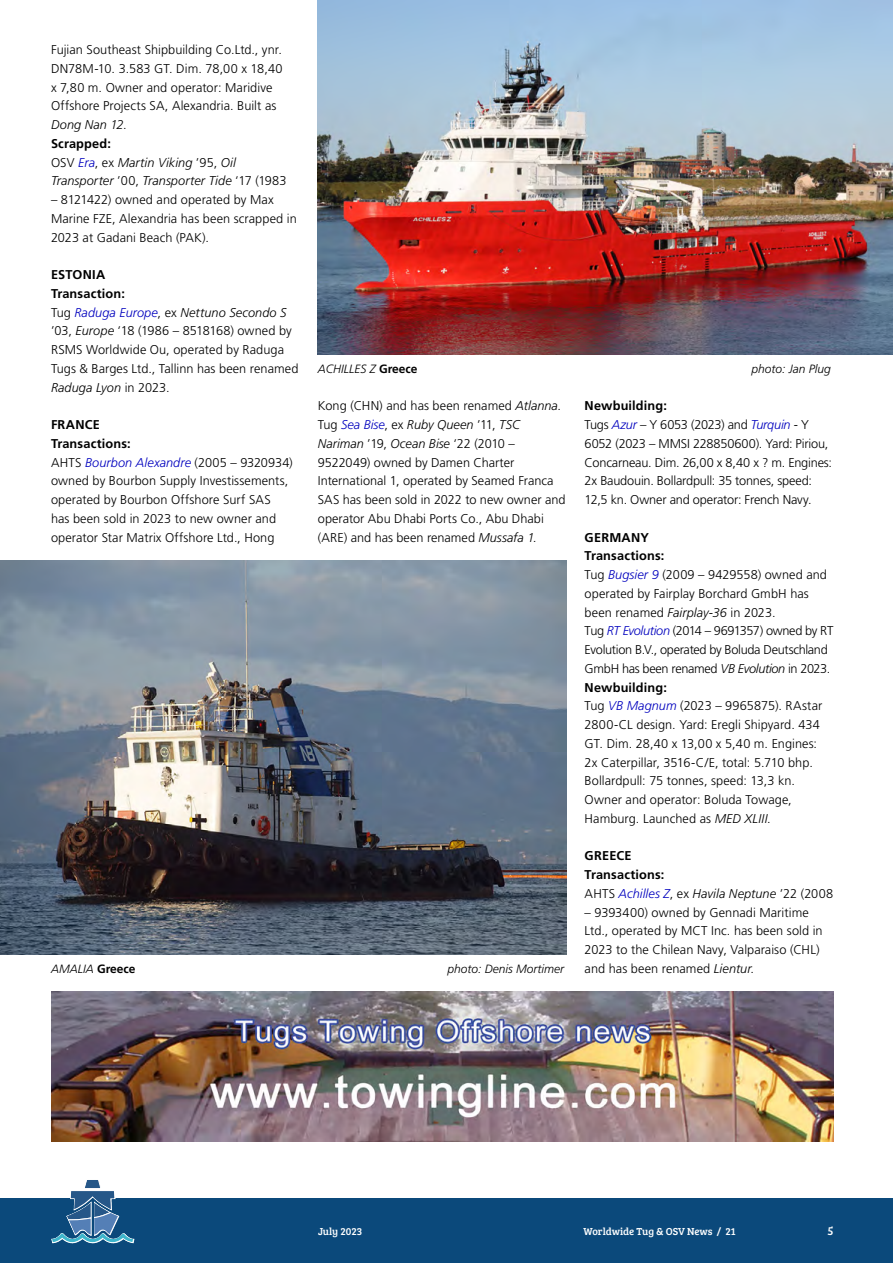
<style>
.page{position:relative;width:893px;height:1263px;background:#fff}
.page>*{position:absolute;margin:0;border:0;box-sizing:border-box;transform-origin:0 0}
.Bodytxt{font:300 12.75px/18.8px "Frutiger LT Std";color:#000}
.Bodytxt-2{font:300 12.75px/18.8px "Frutiger LT Std";letter-spacing:-.025em;color:#000}
.Bodytxt-3{font:700 12.75px "Frutiger LT Std";letter-spacing:.015em;color:#000}
.Bodytxt-4{font:italic 300 12.75px/18.8px "Frutiger LT Std";letter-spacing:.005em;color:#000}
.Bodytxt-5{font:300 12.75px "Frutiger LT Std";letter-spacing:.02em;color:#000}
.t1{font:italic 300 12px "Frutiger LT Std";color:#000}
.t2{font:12px "Bree Serif";color:#fff}
.t3{font:10.5px "Bree Serif";color:#fff}
.s1{font-style:italic}
.s2{font-style:normal}
.s3{color:#0000be}
.s4{font-style:italic;color:#0000be}
.s5{font-weight:700;font-style:normal}
</style>
<div class="page">
<div style="left:0;top:1198px;width:893px;height:65px;background:#0b497b"></div>
<svg style="left:51px;top:1180px;width:83px;height:63px"></svg>
<img style="left:51px;top:992px;width:782px;height:150px">
<img style="left:318px;top:0;width:575px;height:354px">
<img style="left:0;top:560px;width:567px;height:394px">
<p class="Bodytxt" style="left:51px;top:40px;width:233px">Fujian Southeast Shipbuilding Co.Ltd., ynr.<br>DN78M-10. 3.583 GT. Dim. 78,00 x 18,40 x 7,80 m. Owner and operator: Maridive Offshore Projects SA, Alexandria. Built as <span class="s1">Dong Nan 12</span>.</p>
<p class="Bodytxt-3" style="left:51px;top:136px;width:62px">Scrapped:</p>
<p class="Bodytxt-4" style="left:51px;top:153px;width:237px"><span class="s2">OSV</span> <span class="s3">Era</span><span class="s2">, ex</span> Martin Viking <span class="s2">’95,</span> Oil<br>Transporter <span class="s2">’00,</span> Transporter Tide <span class="s2">‘17 (1983</span></p>
<p class="Bodytxt" style="left:51px;top:190px;width:247px">– 8121422) owned and operated by Max<br>Marine FZE, Alexandria has been scrapped in<br>2023 at Gadani Beach (PAK).</p>
<p class="Bodytxt-3" style="left:51px;top:267px;width:56px">ESTONIA</p>
<p class="Bodytxt-3" style="left:51px;top:286px;width:75px">Transaction:</p>
<p class="Bodytxt" style="left:51px;top:303px;width:249px">Tug <span class="s4">Raduga Europe</span>, ex <span class="s1">Nettuno Secondo S </span>’03, <span class="s1">Europe</span> ‘18 (1986 – 8518168) owned by RSMS Worldwide Ou, operated by Raduga Tugs &amp; Barges Ltd., Tallinn has been renamed <span class="s1">Raduga Lyon</span> in 2023.</p>
<p class="Bodytxt-3" style="left:51px;top:417px;width:51px">FRANCE</p>
<p class="Bodytxt-3" style="left:51px;top:436px;width:81px">Transactions:</p>
<p class="Bodytxt" style="left:51px;top:453px;width:243px">AHTS <span class="s4">Bourbon Alexandre</span> (2005 – 9320934) owned by Bourbon Supply Investissements, operated by Bourbon Offshore Surf SAS<br>has been sold in 2023 to new owner and operator Star Matrix Offshore Ltd., Hong</p>
<p class="t1" style="left:318px;top:362px;width:101px">ACHILLES Z <span class="s5">Greece</span></p>
<p class="t1" style="left:751px;top:362px;width:81px">photo: Jan Plug</p>
<p class="Bodytxt" style="left:318px;top:397px;width:245px">Kong (CHN) and has been renamed <span class="s1">Atlanna</span>.</p>
<p class="Bodytxt" style="left:318px;top:415px;width:249px">Tug <span class="s4">Sea Bise</span>, ex <span class="s1">Ruby Queen</span> ’11, <span class="s1">TSC Nariman</span> ’19, <span class="s1">Ocean Bise</span> ‘22 (2010 – 9522049) owned by Damen Charter International 1, operated by Seamed Franca SAS has been sold in 2022 to new owner and operator Abu Dhabi Ports Co., Abu Dhabi (ARE) and has been renamed <span class="s1">Mussafa 1.</span></p>
<p class="Bodytxt-3" style="left:585px;top:398px;width:84px">Newbuilding:</p>
<p class="Bodytxt" style="left:585px;top:415px;width:249px">Tugs <span class="s4">Azur</span> – Y 6053 (2023) and <span class="s4">Turquin</span> - Y 6052 (2023 – MMSI 228850600). Yard: Piriou, Concarneau. Dim. 26,00 x 8,40 x ? m. Engines:<br>2x Baudouin. Bollardpull: 35 tonnes, speed:<br>12,5 kn. Owner and operator: French Navy.</p>
<p class="Bodytxt-3" style="left:585px;top:530px;width:66px">GERMANY</p>
<p class="Bodytxt-3" style="left:585px;top:548px;width:81px">Transactions:</p>
<p class="Bodytxt" style="left:585px;top:565px;width:244px">Tug <span class="s4">Bugsier 9</span> (2009 – 9429558) owned and operated by Fairplay Borchard GmbH has been renamed <span class="s1">Fairplay-36</span> in 2023.</p>
<p class="Bodytxt-2" style="left:585px;top:622px;width:250px">Tug <span class="s4">RT Evolution</span> (2014 – 9691357) owned by RT<br>Evolution B.V., operated by Boluda Deutschland<br>GmbH has been renamed <span class="s1">VB Evolution</span> in 2023.</p>
<p class="Bodytxt-3" style="left:585px;top:680px;width:84px">Newbuilding:</p>
<p class="Bodytxt" style="left:585px;top:697px;width:239px">Tug <span class="s4">VB Magnum</span> (2023 – 9965875). RAstar 2800-CL design. Yard: Eregli Shipyard. 434<br>GT. Dim. 28,40 x 13,00 x 5,40 m. Engines:<br>2x Caterpillar, 3516-C/E, total: 5.710 bhp.<br>Bollardpull: 75 tonnes, speed: 13,3 kn.<br>Owner and operator: Boluda Towage, Hamburg. Launched as <span class="s1">MED XLIII</span>.</p>
<p class="Bodytxt-3" style="left:585px;top:848px;width:48px">GREECE</p>
<p class="Bodytxt-3" style="left:585px;top:867px;width:81px">Transactions:</p>
<p class="Bodytxt-5" style="left:585px;top:886px;width:250px">AHTS <span class="s4">Achilles Z</span>, ex <span class="s1">Havila Neptune</span> ’22 (2008</p>
<p class="Bodytxt" style="left:585px;top:903px;width:240px">– 9393400) owned by Gennadi Maritime Ltd., operated by MCT Inc. has been sold in 2023 to the Chilean Navy, Valparaiso (CHL) and has been renamed <span class="s1">Lientur</span>.</p>
<p class="t1" style="left:51px;top:962px;width:86px">AMALIA <span class="s5">Greece</span></p>
<p class="t1" style="left:447px;top:962px;width:118px">photo: Denis Mortimer</p>
<p class="t3" style="left:318px;top:1224px;width:46px">July 2023</p>
<p class="t3" style="left:584px;top:1224px;width:154px">Worldwide Tug &amp; OSV News / 21</p>
<p class="t2" style="left:827px;top:1222px;width:8px">5</p>
</div>
